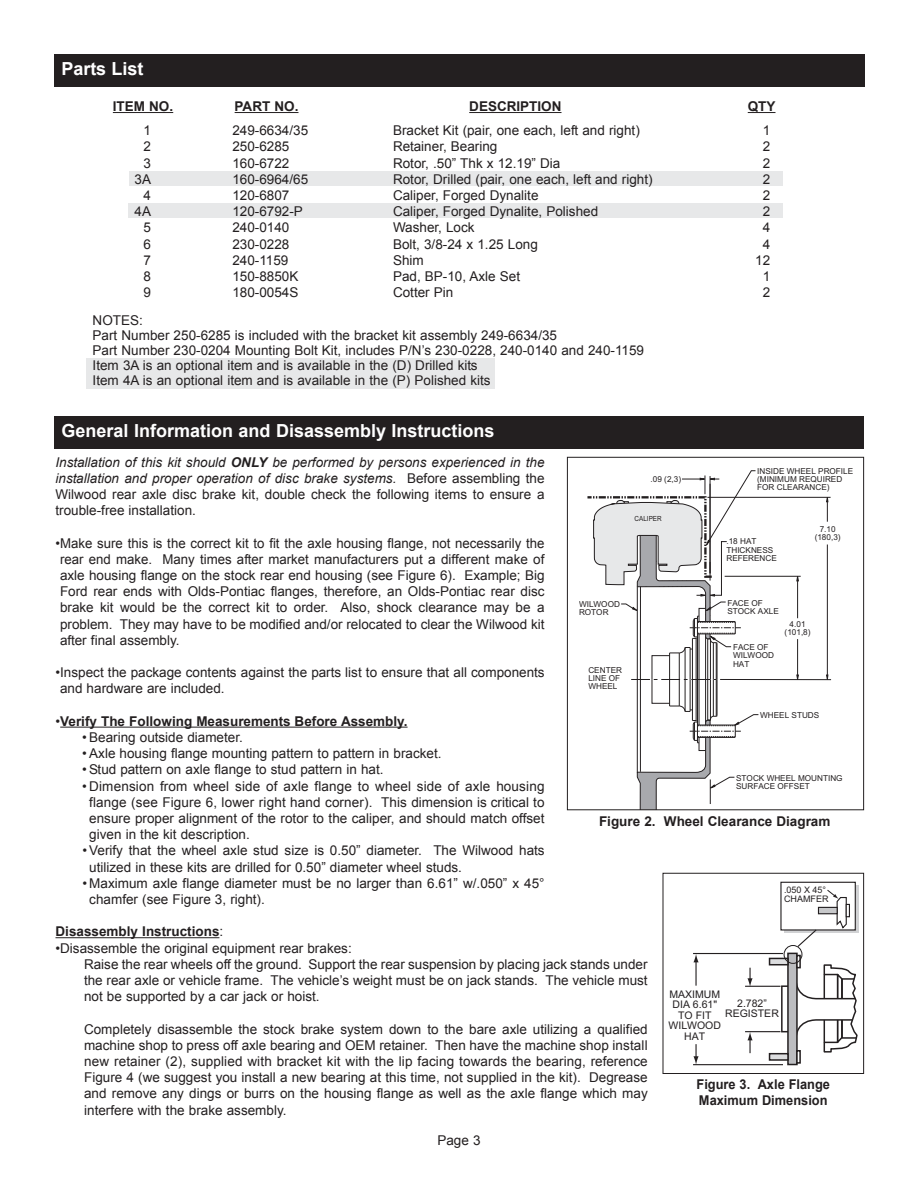
<style>
.page{position:relative;width:918px;height:1188px;background:#fff}
.page>*{position:absolute;margin:0;border:0;box-sizing:border-box;transform-origin:0 0}
.t1{font:700 18px "Arial";color:#fff}
.t2{font:13.5px/16.2px "Arial";color:#231f20}
.t3{font:italic 13.5px/16.2px "Arial";color:#231f20;text-align:justify}
.t4{font:700 13.5px "Arial";color:#231f20}
.t5{font:700 13.5px/16.2px "Arial";color:#231f20;scale:.95 1}
.t6{font:10.5px/10.5px "Arial";color:#231f20;text-align:center}
.t7{font:9px/9px "Arial";color:#231f20}
.t8{font:8.25px/8.2px "Arial";color:#231f20}
.t9{font:7.05px "Arial";color:#231f20;scale:.9 1}
.s1{font-weight:700}
.s2{font-style:normal}
.s3{font-weight:400}
</style>
<div class="page">
<hr style="left:60px;top:727px;width:348px;height:1px;background:#231f20">
<hr style="left:56px;top:937px;width:163px;height:1px;background:#231f20">
<div style="left:87px;top:358px;width:408px;height:31px;background:#e7e8e9"></div>
<div style="left:129px;top:171px;width:654px;height:15px;background:#e7e8e9"></div>
<div style="left:128px;top:203px;width:655px;height:15px;background:#e7e8e9"></div>
<hr style="left:113px;top:112px;width:60px;height:1px;background:#231f20">
<hr style="left:235px;top:112px;width:64px;height:1px;background:#231f20">
<hr style="left:469px;top:112px;width:93px;height:1px;background:#231f20">
<svg style="left:748px;top:112px;width:28px;height:1px"></svg>
<hr style="left:725px;top:576px;width:76px;height:1px;background:#231f20">
<hr style="left:720px;top:679px;width:111px;height:1px;background:#231f20">
<hr style="left:797px;top:581px;width:1px;height:37px;background:#231f20">
<hr style="left:797px;top:639px;width:1px;height:36px;background:#231f20">
<svg style="left:796px;top:575px;width:3px;height:7px"></svg>
<svg style="left:796px;top:674px;width:3px;height:7px"></svg>
<hr style="left:707px;top:497px;width:124px;height:1px;background:#231f20">
<hr style="left:827px;top:545px;width:1px;height:130px;background:#231f20">
<svg style="left:826px;top:496px;width:3px;height:26px"></svg>
<svg style="left:826px;top:674px;width:3px;height:7px"></svg>
<svg style="left:587px;top:470px;width:172px;height:338px"></svg>
<div style="left:567px;top:457px;width:297px;height:353px;border:1px solid #231f20"></div>
<div style="left:54px;top:54px;width:810px;height:32px;background:#231f20"></div>
<div style="left:54px;top:416px;width:810px;height:32px;background:#231f20"></div>
<div style="left:781px;top:985px;width:12px;height:47px;border:2px solid #231f20"></div>
<div style="left:788px;top:953px;width:9px;height:112px;background:#bcbdc0"></div>
<div style="left:787px;top:953px;width:11px;height:112px;border:2px solid #231f20"></div>
<div style="left:796px;top:955px;width:5px;height:13px;border:2px solid #231f20"></div>
<div style="left:770px;top:958px;width:18px;height:7px;background:#dcdddf"></div>
<div style="left:769px;top:958px;width:20px;height:7px;border:2px solid #231f20"></div>
<div style="left:796px;top:1050px;width:5px;height:14px;border:2px solid #231f20"></div>
<div style="left:770px;top:1054px;width:18px;height:6px;background:#dcdddf"></div>
<div style="left:769px;top:1053px;width:20px;height:8px;border:2px solid #231f20"></div>
<svg style="left:795px;top:956px;width:63px;height:107px"></svg>
<hr style="left:693px;top:953px;width:90px;height:1px;background:#231f20">
<hr style="left:745px;top:986px;width:36px;height:1px;background:#231f20">
<hr style="left:693px;top:1064px;width:90px;height:1px;background:#231f20">
<hr style="left:745px;top:1031px;width:36px;height:1px;background:#231f20">
<hr style="left:695px;top:961px;width:2px;height:25px;background:#231f20">
<svg style="left:693px;top:954px;width:6px;height:8px"></svg>
<svg style="left:693px;top:1044px;width:6px;height:21px"></svg>
<svg style="left:747px;top:1032px;width:6px;height:21px"></svg>
<svg style="left:747px;top:968px;width:6px;height:19px"></svg>
<div style="left:784px;top:885px;width:75px;height:48px;background:#d1d2d4"></div>
<div style="left:781px;top:882px;width:74px;height:48px;background:#fff"></div>
<div style="left:780px;top:882px;width:76px;height:49px;border:1px solid #231f20"></div>
<div style="left:846px;top:904px;width:4px;height:13px;border:1px solid #231f20"></div>
<div style="left:818px;top:907px;width:19px;height:7px;background:#c7c8ca"></div>
<div style="left:818px;top:907px;width:20px;height:7px;border:1px solid #231f20"></div>
<svg style="left:826px;top:889px;width:23px;height:40px"></svg>
<div style="left:784px;top:945px;width:18px;height:19px;border:1px solid #231f20;border-radius:50%"></div>
<svg style="left:796px;top:929px;width:22px;height:19px"></svg>
<div style="left:663px;top:873px;width:201px;height:201px;border:1px solid #231f20"></div>
<h1 class="t1" style="left:62px;top:58px;width:84px">Parts List</h1>
<p class="t4" style="left:113px;top:99px;width:62px">ITEM NO.</p>
<p class="t4" style="left:235px;top:99px;width:65px">PART NO.</p>
<p class="t4" style="left:469px;top:99px;width:94px">DESCRIPTION</p>
<p class="t4" style="left:748px;top:99px;width:29px">QTY</p>
<p class="t2" style="left:232px;top:122px;width:77px">249-6634/35<br>250-6285<br>160-6722<br>160-6964/65<br>120-6807<br>120-6792-P<br>240-0140<br>230-0228<br>240-1159<br>150-8850K<br>180-0054S</p>
<p class="t2" style="left:393px;top:122px;width:261px">Bracket Kit (pair, one each, left and right)<br>Retainer, Bearing<br>Rotor, .50” Thk x 12.19” Dia<br>Rotor, Drilled (pair, one each, left and right)<br>Caliper, Forged Dynalite<br>Caliper, Forged Dynalite, Polished<br>Washer, Lock<br>Bolt, 3/8-24 x 1.25 Long<br>Shim<br>Pad, BP-10, Axle Set<br>Cotter Pin</p>
<p class="t2" style="left:135px;top:122px;width:18px;text-align:right">1<br>2<br>3<br>3A<br>4<br>4A<br>5<br>6<br>7<br>8<br>9</p>
<p class="t2" style="left:755px;top:122px;width:17px;text-align:center">1<br>2<br>2<br>2<br>2<br>2<br>4<br>4<br>12<br>1<br>2</p>
<p class="t2" style="left:93px;top:313px;width:553px;line-height:15px">NOTES:<br>Part Number 250-6285 is included with the bracket kit assembly 249-6634/35<br>Part Number 230-0204 Mounting Bolt Kit, includes P/N’s 230-0228, 240-0140 and 240-1159<br>Item 3A is an optional item and is available in the (D) Drilled kits<br>Item 4A is an optional item and is available in the (P) Polished kits</p>
<h1 class="t1" style="left:62px;top:420px;width:435px">General Information and Disassembly Instructions</h1>
<p class="t3" style="left:56px;top:454px;width:491px">Installation of this kit should <span class="s1">ONLY</span> be performed by persons experienced in the installation and proper operation of disc brake systems. <span class="s2">Before assembling the Wilwood rear axle disc brake kit, double check the following items to ensure a trouble-free installation.</span></p>
<p class="t2" style="left:60px;top:535px;width:486px;text-align:justify;text-indent:-4px">•Make sure this is the correct kit to fit the axle housing flange, not necessarily the rear end make. Many times after market manufacturers put a different make of axle housing flange on the stock rear end housing (see Figure 6). Example; Big Ford rear ends with Olds-Pontiac flanges, therefore, an Olds-Pontiac rear disc brake kit would be the correct kit to order. Also, shock clearance may be a problem. They may have to be modified and/or relocated to clear the Wilwood kit after final assembly.</p>
<p class="t2" style="left:60px;top:664px;width:486px;text-indent:-5px">•Inspect the package contents against the parts list to ensure that all components and hardware are included.</p>
<p class="t4" style="left:56px;top:714px;width:354px"><span class="s3">•</span>Verify The Following Measurements Before Assembly.</p>
<p class="t2" style="left:82px;top:729px;width:162px">• Bearing outside diameter.</p>
<p class="t2" style="left:82px;top:745px;width:361px">• Axle housing flange mounting pattern to pattern in bracket.</p>
<p class="t2" style="left:82px;top:762px;width:303px">• Stud pattern on axle flange to stud pattern in hat.</p>
<p class="t2" style="left:89px;top:778px;width:457px;text-align:justify;text-indent:-7px">• Dimension from wheel side of axle flange to wheel side of axle housing flange (see Figure 6, lower right hand corner). This dimension is critical to ensure proper alignment of the rotor to the caliper, and should match offset given in the kit description.</p>
<p class="t2" style="left:89px;top:843px;width:457px;text-indent:-7px">• Verify that the wheel axle stud size is 0.50” diameter. The Wilwood hats utilized in these kits are drilled for 0.50” diameter wheel studs.</p>
<p class="t2" style="left:89px;top:875px;width:457px;text-indent:-7px">• Maximum axle flange diameter must be no larger than 6.61” w/.050” x 45° chamfer (see Figure 3, right).</p>
<p class="t4" style="left:56px;top:924px;width:169px">Disassembly Instructions<span class="s3">:</span></p>
<p class="t2" style="left:84px;top:940px;width:565px;text-indent:-29px">•Disassemble the original equipment rear brakes:<br>Raise the rear wheels off the ground. Support the rear suspension by placing jack stands under the rear axle or vehicle frame. The vehicle’s weight must be on jack stands. The vehicle must not be supported by a car jack or hoist.</p>
<p class="t2" style="left:84px;top:1021px;width:565px;text-align:justify">Completely disassemble the stock brake system down to the bare axle utilizing a qualified machine shop to press off axle bearing and OEM retainer. Then have the machine shop install new retainer (2), supplied with bracket kit with the lip facing towards the bearing, reference Figure 4 (we suggest you install a new bearing at this time, not supplied in the kit). Degrease and remove any dings or burrs on the housing flange as well as the axle flange which may interfere with the brake assembly.</p>
<p class="t8" style="left:757px;top:467px;width:98px">INSIDE WHEEL PROFILE (MINIMUM REQUIRED<br>FOR CLEARANCE)</p>
<p class="t8" style="left:651px;top:475px;width:32px">.09 (2,3)</p>
<p class="t9" style="left:635px;top:514px;width:32px">CALIPER</p>
<p class="t8" style="left:815px;top:525px;width:27px;text-align:center">7.10 (180,3)</p>
<p class="t8" style="left:726px;top:537px;width:52px">.18 HAT<br>THICKNESS<br>REFERENCE</p>
<p class="t8" style="left:727px;top:599px;width:53px">FACE OF<br>STOCK AXLE</p>
<p class="t8" style="left:579px;top:600px;width:42px">WILWOOD<br>ROTOR</p>
<p class="t8" style="left:785px;top:620px;width:27px;text-align:center">4.01 (101,8)</p>
<p class="t8" style="left:733px;top:643px;width:42px">FACE OF<br>WILWOOD<br>HAT</p>
<p class="t8" style="left:588px;top:666px;width:35px">CENTER<br>LINE OF<br>WHEEL</p>
<p class="t8" style="left:760px;top:711px;width:61px">WHEEL STUDS</p>
<p class="t8" style="left:736px;top:774px;width:108px">STOCK WHEEL MOUNTING<br>SURFACE OFFSET</p>
<p class="t4" style="left:599px;top:814px;width:233px">Figure 2. Wheel Clearance Diagram</p>
<p class="t7" style="left:784px;top:885px;width:46px">.050 X 45°<br>CHAMFER</p>
<p class="t6" style="left:669px;top:989px;width:54px">MAXIMUM<br>DIA 6.61"<br>TO FIT<br>WILWOOD<br>HAT</p>
<p class="t6" style="left:725px;top:998px;width:55px">2.782”<br>REGISTER</p>
<p class="t5" style="left:697px;top:1076px;width:142px">Figure 3. Axle Flange<br>Maximum Dimension</p>
<p class="t2" style="left:437px;top:1133px;width:45px">Page 3</p>
</div>
